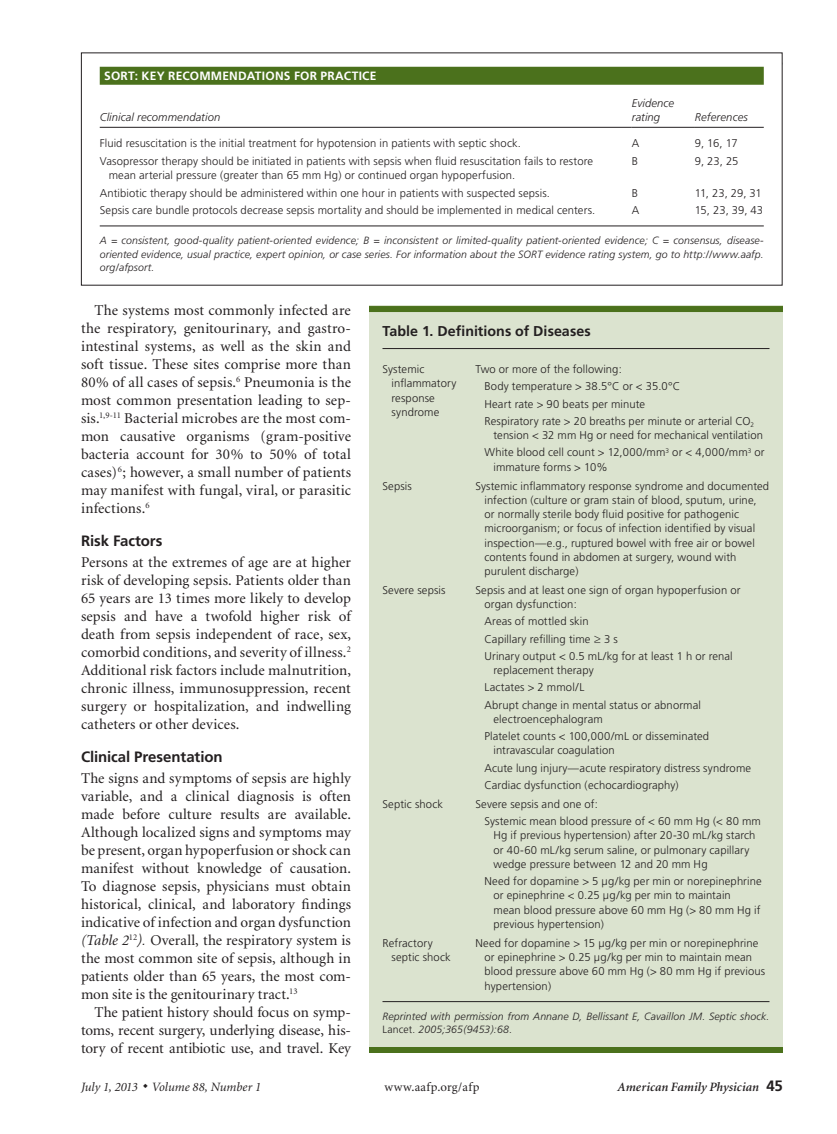
<style>
.page{position:relative;width:837px;height:1134px;background:#fff}
.page>*{position:absolute;margin:0;border:0;box-sizing:border-box;transform-origin:0 0}
.body_noindent{font:15px/18px "Minion";letter-spacing:.005em;color:#231f20;text-align:justify}
.body_text{font:15px/18px "Minion";letter-spacing:.005em;color:#231f20;text-align:justify}
.head1{font:700 15px "Frutiger";letter-spacing:-.005em;color:#231f20}
.table_title{font:700 14.25px "Frutiger";letter-spacing:.005em;color:#231f20}
.t1{font:italic 12.75px "Minion";color:#231f20}
.t2{font:italic 600 12.75px "Minion";letter-spacing:.005em;color:#231f20}
.t3{font:12.75px "Minion";letter-spacing:.03em;color:#231f20}
.table_title_SORT{font:700 12px "Frutiger";letter-spacing:.02em;color:#fff}
.table_data{font:300 11.25px/14.2px "Frutiger";letter-spacing:.01em;color:#231f20}
.table_head1{font:italic 300 11.25px/14.2px "Frutiger";letter-spacing:.01em;color:#231f20}
.table_fig_note{font:italic 300 10.5px/13.5px "Frutiger";letter-spacing:.015em;color:#231f20;text-align:justify}
.table_note_rule{font:italic 300 10.5px/13.5px "Frutiger";letter-spacing:.01em;color:#231f20}
.s1{font-style:italic}
.s2{font-family:"Frutiger";font-weight:300;font-style:italic}
.s3{font-style:normal}
.s4{font-family:"Frutiger";font-weight:700;font-style:normal;font-size:15px}
</style>
<div class="page">
<div style="left:369px;top:306px;width:414px;height:747px;background:#dbe3cf"></div>
<div style="left:369px;top:306px;width:414px;height:6px;background:#4b711c"></div>
<hr style="left:383px;top:348px;width:387px;height:1px;background:#231f20">
<hr style="left:383px;top:1001px;width:387px;height:1px;background:#231f20">
<div style="left:369px;top:1047px;width:414px;height:6px;background:#4b711c"></div>
<div style="left:100px;top:67px;width:664px;height:18px;background:#4b711c"></div>
<hr style="left:100px;top:127px;width:532px;height:1px;background:#231f20">
<hr style="left:632px;top:127px;width:63px;height:1px;background:#231f20">
<hr style="left:695px;top:127px;width:69px;height:1px;background:#231f20">
<hr style="left:100px;top:226px;width:664px;height:1px;background:#231f20">
<p class="table_title_SORT" style="left:104px;top:69px;width:274px">SORT: KEY RECOMMENDATIONS FOR PRACTICE</p>
<p class="table_head1" style="left:100px;top:110px;width:122px">Clinical recommendation</p>
<p class="table_head1" style="left:632px;top:96px;width:44px">Evidence rating</p>
<p class="table_head1" style="left:695px;top:110px;width:54px">References</p>
<p class="table_data" style="left:100px;top:137px;width:423px">Fluid resuscitation is the initial treatment for hypotension in patients with septic shock.</p>
<p class="table_data" style="left:632px;top:137px;width:9px">A</p>
<p class="table_data" style="left:695px;top:137px;width:44px">9, 16, 17</p>
<p class="table_data" style="left:109px;top:154px;width:486px;text-indent:-9px">Vasopressor therapy should be initiated in patients with sepsis when fluid resuscitation fails to restore mean arterial pressure (greater than 65 mm Hg) or continued organ hypoperfusion.</p>
<p class="table_data" style="left:632px;top:154px;width:8px">B</p>
<p class="table_data" style="left:695px;top:154px;width:45px">9, 23, 25</p>
<p class="table_data" style="left:100px;top:186px;width:452px">Antibiotic therapy should be administered within one hour in patients with suspected sepsis.</p>
<p class="table_data" style="left:632px;top:186px;width:8px">B</p>
<p class="table_data" style="left:695px;top:186px;width:68px">11, 23, 29, 31</p>
<p class="table_data" style="left:100px;top:203px;width:497px">Sepsis care bundle protocols decrease sepsis mortality and should be implemented in medical centers.</p>
<p class="table_data" style="left:632px;top:203px;width:9px">A</p>
<p class="table_data" style="left:695px;top:203px;width:70px">15, 23, 39, 43</p>
<p class="table_fig_note" style="left:100px;top:234px;width:666px">A = consistent, good-quality patient-oriented evidence; B = inconsistent or limited-quality patient-oriented evidence; C = consensus, disease&shy;oriented evidence, usual practice, expert opinion, or case series. For information about the SORT evidence rating system, go to http://www.aafp. org/afpsort.</p>
<p class="body_text" style="left:81px;top:302px;width:272px;text-indent:14px">The systems most commonly infected are the respiratory, genitourinary, and gastro&shy;intestinal systems, as well as the skin and soft tissue. These sites comprise more than 80% of all cases of sepsis.<sup>6</sup> Pneumonia is the most common presentation leading to sep&shy;sis.<sup>1,9-11</sup> Bacterial microbes are the most com&shy;mon causative organisms (gram-positive bacteria account for 30% to 50% of total cases)<sup>6</sup>; however, a small number of patients may manifest with fungal, viral, or parasitic infections.<sup>6</sup></p>
<p class="head1" style="left:81px;top:532px;width:83px">Risk Factors</p>
<p class="body_noindent" style="left:81px;top:554px;width:272px">Persons at the extremes of age are at higher risk of developing sepsis. Patients older than 65 years are 13 times more likely to develop sepsis and have a twofold higher risk of death from sepsis independent of race, sex, comorbid conditions, and severity of illness.<sup>2<br></sup>Additional risk factors include malnutrition, chronic illness, immunosuppression, recent surgery or hospitalization, and indwelling catheters or other devices.</p>
<p class="head1" style="left:81px;top:748px;width:143px">Clinical Presentation</p>
<p class="body_noindent" style="left:81px;top:770px;width:272px">The signs and symptoms of sepsis are highly variable, and a clinical diagnosis is often made before culture results are available.<br>Although localized signs and symptoms may be present, organ hypoperfusion or shock can manifest without knowledge of causation.<br>To diagnose sepsis, physicians must obtain historical, clinical, and laboratory findings indicative of infection and organ dysfunction <span class="s1">(Table 2</span><sup>12</sup><span class="s2">).</span> Overall, the respiratory system is the most common site of sepsis, although in patients older than 65 years, the most com&shy;mon site is the genitourinary tract.<sup>13</sup></p>
<p class="body_text" style="left:81px;top:1004px;width:272px;text-indent:14px">The patient history should focus on symp&shy;toms, recent surgery, underlying disease, his&shy;tory of recent antibiotic use, and travel. Key</p>
<p class="table_title" style="left:383px;top:323px;width:210px">Table 1. Definitions of Diseases</p>
<p class="table_data" style="left:392px;top:362px;width:66px;text-indent:-9px">Systemic inflammatory response syndrome</p>
<p class="table_data" style="left:476px;top:362px;width:148px">Two or more of the following:</p>
<p class="table_data" style="left:485px;top:380px;width:197px">Body temperature &gt; 38.5°C or &lt; 35.0°C</p>
<p class="table_data" style="left:485px;top:397px;width:162px">Heart rate &gt; 90 beats per minute</p>
<p class="table_data" style="left:494px;top:414px;width:271px;text-indent:-9px">Respiratory rate &gt; 20 breaths per minute or arterial CO<sub>2 </sub>tension &lt; 32 mm Hg or need for mechanical ventilation</p>
<p class="table_data" style="left:494px;top:446px;width:273px;text-indent:-9px">White blood cell count &gt; 12,000/mm<sup>3</sup> or &lt; 4,000/mm<sup>3</sup> or immature forms &gt; 10%</p>
<p class="table_data" style="left:383px;top:479px;width:31px">Sepsis</p>
<p class="table_data" style="left:485px;top:479px;width:286px;text-indent:-9px">Systemic inflammatory response syndrome and documented infection (culture or gram stain of blood, sputum, urine, or normally sterile body fluid positive for pathogenic microorganism; or focus of infection identified by visual inspection—e.g., ruptured bowel with free air or bowel contents found in abdomen at surgery, wound with purulent discharge)</p>
<p class="table_data" style="left:383px;top:583px;width:64px">Severe sepsis</p>
<p class="table_data" style="left:485px;top:583px;width:258px;text-indent:-9px">Sepsis and at least one sign of organ hypoperfusion or organ dysfunction:</p>
<p class="table_data" style="left:485px;top:615px;width:106px">Areas of mottled skin</p>
<p class="table_data" style="left:485px;top:632px;width:135px">Capillary refilling time ≥ 3 s</p>
<p class="table_data" style="left:494px;top:649px;width:241px;text-indent:-9px">Urinary output &lt; 0.5 mL/kg for at least 1 h or renal replacement therapy</p>
<p class="table_data" style="left:485px;top:681px;width:102px">Lactates &gt; 2 mmol/L</p>
<p class="table_data" style="left:494px;top:698px;width:209px;text-indent:-9px">Abrupt change in mental status or abnormal electroencephalogram</p>
<p class="table_data" style="left:494px;top:729px;width:217px;text-indent:-9px">Platelet counts &lt; 100,000/mL or disseminated intravascular coagulation</p>
<p class="table_data" style="left:485px;top:761px;width:268px">Acute lung injury—acute respiratory distress syndrome</p>
<p class="table_data" style="left:485px;top:778px;width:196px">Cardiac dysfunction (echocardiography)</p>
<p class="table_data" style="left:383px;top:797px;width:62px">Septic shock</p>
<p class="table_data" style="left:476px;top:797px;width:124px">Severe sepsis and one of:</p>
<p class="table_data" style="left:494px;top:814px;width:269px;text-indent:-9px">Systemic mean blood pressure of &lt; 60 mm Hg (&lt; 80 mm Hg if previous hypertension) after 20-30 mL/kg starch or 40-60 mL/kg serum saline, or pulmonary capillary wedge pressure between 12 and 20 mm Hg</p>
<p class="table_data" style="left:494px;top:874px;width:270px;text-indent:-9px">Need for dopamine &gt; 5 µg/kg per min or norepinephrine or epinephrine &lt; 0.25 µg/kg per min to maintain<br>mean blood pressure above 60 mm Hg (&gt; 80 mm Hg if previous hypertension)</p>
<p class="table_data" style="left:392px;top:936px;width:61px;text-indent:-9px">Refractory septic shock</p>
<p class="table_data" style="left:485px;top:936px;width:282px;text-indent:-9px">Need for dopamine &gt; 15 µg/kg per min or norepinephrine or epinephrine &gt; 0.25 µg/kg per min to maintain mean blood pressure above 60 mm Hg (&gt; 80 mm Hg if previous hypertension)</p>
<p class="table_note_rule" style="left:383px;top:1010px;width:388px">Reprinted with permission from Annane D, Bellissant E, Cavaillon JM. Septic shock.<br><span class="s3">Lancet</span>. 2005;365(9453):68.</p>
<p class="t1" style="left:81px;top:1080px;width:182px">July 1, 2013 ◆ Volume 88, Number 1</p>
<p class="t3" style="left:384px;top:1080px;width:97px">www.aafp.org/afp</p>
<p class="t2" style="left:618px;top:1080px;width:167px">American Family Physician <span class="s4">45</span></p>
</div>
